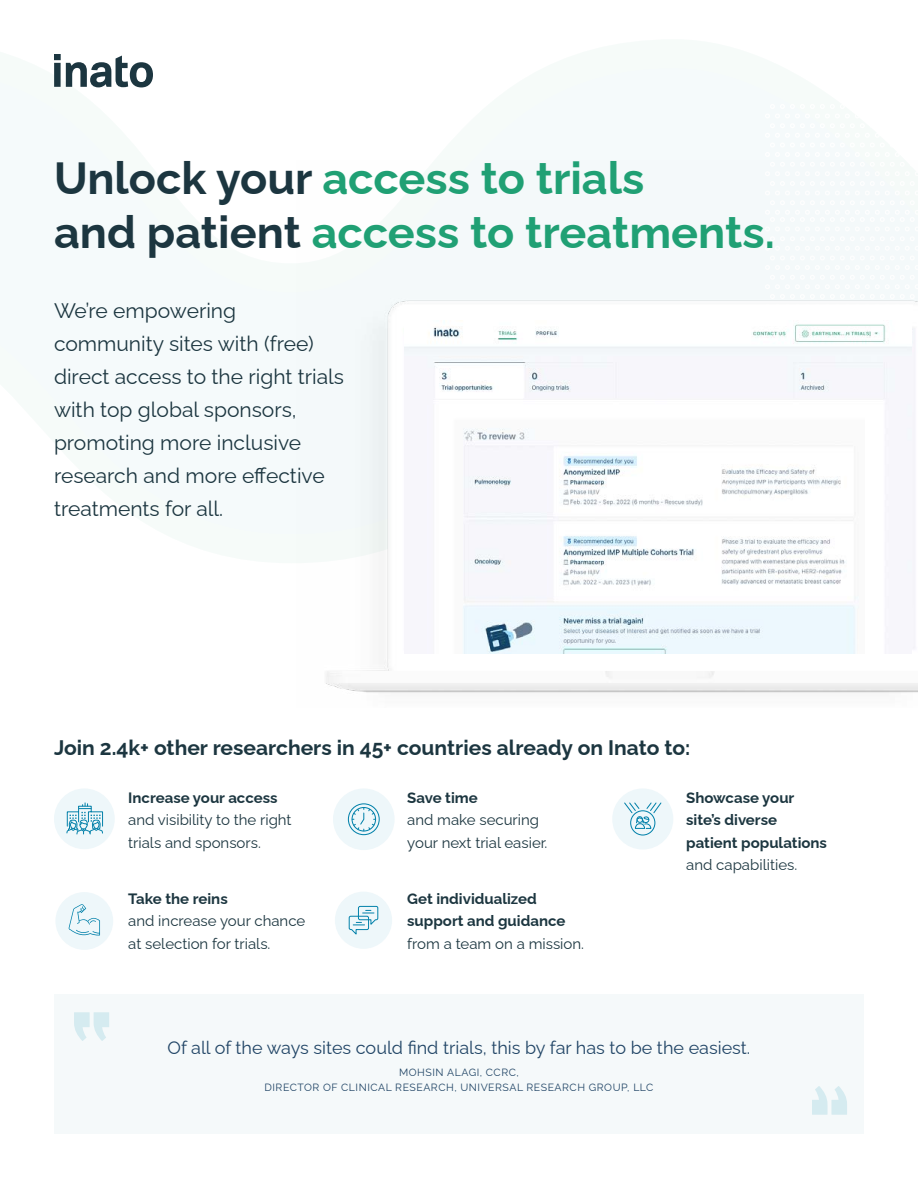
<style>
.page{position:relative;width:918px;height:1188px;background:#fff}
.page>*{position:absolute;margin:0;border:0;box-sizing:border-box;transform-origin:0 0}
.t1{font:700 45px/54px "Raleway";color:#21a175}
.t2{font:21px/33px "Raleway";color:#1c3640}
.t3{font:700 21px "Raleway";color:#1c3640}
.t4{font:18px "Raleway";color:#214566}
.t5{font:15px/22.5px "Raleway";color:#1c3640}
.t6{font:700 15px/22.5px "Raleway";color:#1c3640}
.t7{font:10.5px/15px "Raleway";letter-spacing:.05em;color:#214566;text-align:center}
.s1{color:#1c3640}
.s2{font-weight:700}
.s3{font-weight:400}
</style>
<div class="page">
<svg style="left:54px;top:54px;width:99px;height:33px"></svg>
<img style="left:405px;top:320px;width:506px;height:333px">
<div style="left:54px;top:995px;width:810px;height:139px;background:#f5f9fa"></div>
<div style="left:612px;top:788px;width:61px;height:62px;background:#eef7fa;border-radius:50%"></div>
<div style="left:630px;top:810px;width:25px;height:26px;border:1px solid #0281aa;border-radius:50%"></div>
<svg style="left:624px;top:802px;width:38px;height:27px"></svg>
<svg style="left:74px;top:1012px;width:35px;height:29px"></svg>
<div style="left:333px;top:788px;width:62px;height:62px;background:#eef7fa;border-radius:50%"></div>
<div style="left:352px;top:807px;width:24px;height:25px;border:1px solid #0281aa;border-radius:50%"></div>
<div style="left:348px;top:803px;width:32px;height:32px;border:1px solid #0281aa;border-radius:50%"></div>
<svg style="left:352px;top:808px;width:23px;height:23px"></svg>
<div style="left:335px;top:892px;width:57px;height:57px;background:#eef7fa;border-radius:50%"></div>
<svg style="left:348px;top:905px;width:31px;height:30px"></svg>
<div style="left:54px;top:788px;width:61px;height:61px;background:#eef7fa;border-radius:50%"></div>
<svg style="left:66px;top:803px;width:37px;height:32px"></svg>
<svg style="left:812px;top:1086px;width:35px;height:29px"></svg>
<div style="left:55px;top:892px;width:58px;height:58px;background:#eef7fa;border-radius:50%"></div>
<svg style="left:68px;top:904px;width:32px;height:32px"></svg>
<p class="t1" style="left:54px;top:146px;width:722px"><span class="s1">Unlock your</span> access to trials<br><span class="s1">and patient</span> access to treatments.</p>
<p class="t2" style="left:54px;top:292px;width:292px">We’re empowering community sites with (free) direct access to the right trials with top global sponsors, promoting more inclusive research and more effective treatments for all.</p>
<p class="t3" style="left:54px;top:731px;width:638px">Join 2.4k+ other researchers in 45+ countries already on Inato to:</p>
<p class="t5" style="left:128px;top:784px;width:165px"><span class="s2">Increase your access </span>and visibility to the right trials and sponsors.</p>
<p class="t5" style="left:128px;top:886px;width:179px"><span class="s2">Take the reins<br></span>and increase your chance at selection for trials.</p>
<p class="t5" style="left:407px;top:784px;width:142px"><span class="s2">Save time<br></span>and make securing your next trial easier.</p>
<p class="t6" style="left:407px;top:886px;width:178px">Get individualized support and guidance <span class="s3">from a team on a mission.</span></p>
<p class="t6" style="left:686px;top:784px;width:142px">Showcase your site’s diverse patient populations <span class="s3">and capabilities.</span></p>
<p class="t4" style="left:168px;top:1033px;width:584px">Of all of the ways sites could find trials, this by far has to be the easiest.</p>
<p class="t7" style="left:264px;top:1064px;width:391px">MOHSIN ALAGI, CCRC,<br>DIRECTOR OF CLINICAL RESEARCH, UNIVERSAL RESEARCH GROUP, LLC</p>
</div>
